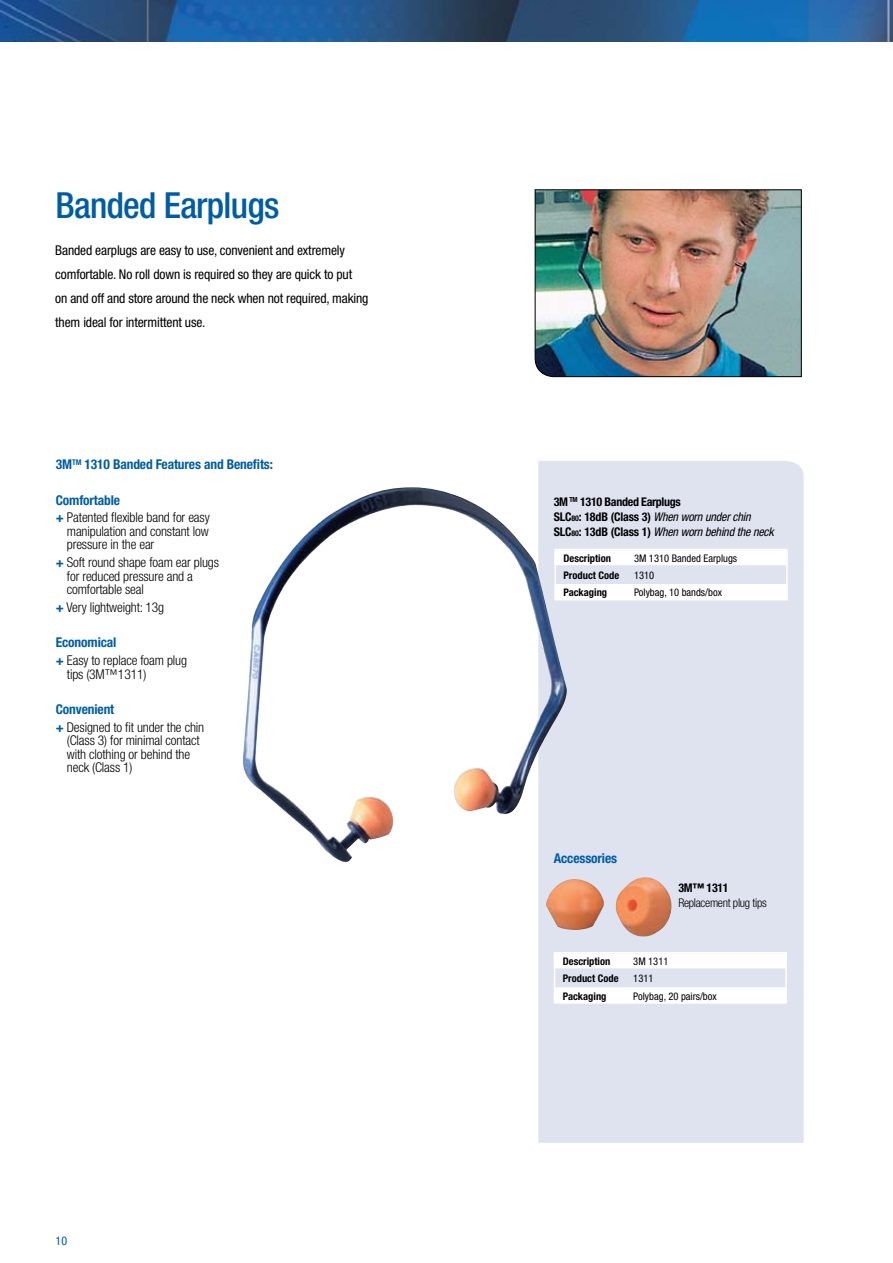
<style>
.page{position:relative;width:893px;height:1263px;background:#fff}
.page>*{position:absolute;margin:0;border:0;box-sizing:border-box;transform-origin:0 0}
.t1{font:500 condensed 36px "Helvetica Neue";letter-spacing:-.02em;color:#005da3}
.t2{font:300 condensed 13.5px/13.5px "Helvetica Neue";letter-spacing:-.01em;color:#000}
.t3{font:condensed 13.5px/24px "Helvetica Neue";letter-spacing:-.01em;color:#000}
.t4{font:700 condensed 13.5px "Helvetica Neue";letter-spacing:-.01em;color:#005da3}
.t5{font:700 condensed 12px/15px "Helvetica Neue";letter-spacing:-.025em;color:#000}
.t6{font:300 condensed 12px "Helvetica Neue";letter-spacing:-.025em;color:#000}
.t7{font:condensed 12px "Helvetica Neue";color:#005da3}
.t8{font:condensed 10.5px "Helvetica Neue";color:#000}
.t9{font:700 condensed 10.5px "Helvetica Neue";color:#000}
.s1{font-weight:700;color:#005da3}
.s2{font-size:7.8px}
.s3{font-weight:400;font-style:italic}
</style>
<div class="page">
<img style="left:0;top:0;width:892px;height:42px">
<div style="left:538px;top:461px;width:266px;height:682px;background:#dfe3f0"></div>
<img style="left:892px;top:0;width:1px;height:42px">
<img style="left:242px;top:487px;width:325px;height:376px">
<img style="left:545px;top:877px;width:127px;height:60px">
<div style="left:554px;top:549px;width:233px;height:51px;border:2px solid #fff"></div>
<div style="left:554px;top:550px;width:233px;height:15px;background:#fff"></div>
<hr style="left:554px;top:584px;width:233px;height:1px;background:#fff">
<div style="left:554px;top:585px;width:233px;height:15px;background:#fff"></div>
<div style="left:554px;top:952px;width:233px;height:52px;border:2px solid #fff"></div>
<div style="left:554px;top:953px;width:233px;height:15px;background:#fff"></div>
<hr style="left:554px;top:987px;width:233px;height:1px;background:#fff">
<div style="left:554px;top:988px;width:233px;height:15px;background:#fff"></div>
<img style="left:535px;top:189px;width:267px;height:188px">
<h1 class="t1" style="left:56px;top:184px;width:225px">Banded Earplugs</h1>
<p class="t3" style="left:55px;top:238px;width:315px">Banded earplugs are easy to use, convenient and extremely comfortable. No roll down is required so they are quick to put<br>on and off and store around the neck when not required, making them ideal for intermittent use.</p>
<p class="t4" style="left:56px;top:456px;width:219px">3M<sup>TM</sup> 1310 Banded Features and Benefits:</p>
<p class="t2" style="left:56px;top:491px;width:155px;line-height:17.7px"><span class="s1">Comfortable<br>+</span> Patented flexible band for easy</p>
<p class="t2" style="left:67px;top:524px;width:143px">manipulation and constant low pressure in the ear</p>
<p class="t2" style="left:67px;top:555px;width:154px;text-indent:-11px"><span class="s1">+</span> Soft round shape foam ear plugs for reduced pressure and a comfortable seal</p>
<p class="t2" style="left:56px;top:600px;width:110px"><span class="s1">+</span> Very lightweight: 13g</p>
<p class="t2" style="left:56px;top:634px;width:133px;line-height:17.7px"><span class="s1">Economical<br>+</span> Easy to replace foam plug</p>
<p class="t2" style="left:67px;top:667px;width:81px">tips (3M™1311)</p>
<p class="t2" style="left:56px;top:700px;width:150px;line-height:17.7px"><span class="s1">Convenient<br>+</span> Designed to fit under the chin</p>
<p class="t2" style="left:67px;top:734px;width:134px">(Class 3) for minimal contact with clothing or behind the neck (Class 1)</p>
<p class="t7" style="left:56px;top:1234px;width:13px">10</p>
<p class="t5" style="left:554px;top:494px;width:225px">3M <sup>TM</sup> 1310 Banded Earplugs<br>SLC<span class="s2">80</span>: 18dB (Class 3) <span class="s3">Whenwornunderchin<br></span>S L C <span class="s2">8 0</span> : 1 3 d B ( C l a s s 1 ) <span class="s3">Whenwornbehindtheneck</span></p>
<p class="t9" style="left:563px;top:552px;width:49px">Description</p>
<p class="t8" style="left:634px;top:552px;width:105px">3M 1310 Banded Earplugs</p>
<p class="t9" style="left:563px;top:569px;width:57px">Product Code</p>
<p class="t8" style="left:634px;top:569px;width:22px">1310</p>
<p class="t9" style="left:563px;top:586px;width:45px">Packaging</p>
<p class="t8" style="left:634px;top:586px;width:89px">Polybag, 10 bands/box</p>
<p class="t4" style="left:554px;top:850px;width:65px">Accessories</p>
<p class="t5" style="left:678px;top:880px;width:52px">3M™ 1311</p>
<p class="t6" style="left:678px;top:895px;width:90px">Replacement plug tips</p>
<p class="t9" style="left:563px;top:955px;width:49px">Description</p>
<p class="t8" style="left:633px;top:955px;width:37px">3M 1311</p>
<p class="t9" style="left:563px;top:972px;width:57px">Product Code</p>
<p class="t8" style="left:633px;top:972px;width:22px">1311</p>
<p class="t9" style="left:563px;top:989px;width:45px">Packaging</p>
<p class="t8" style="left:633px;top:990px;width:85px">Polybag, 20 pairs/box</p>
</div>
